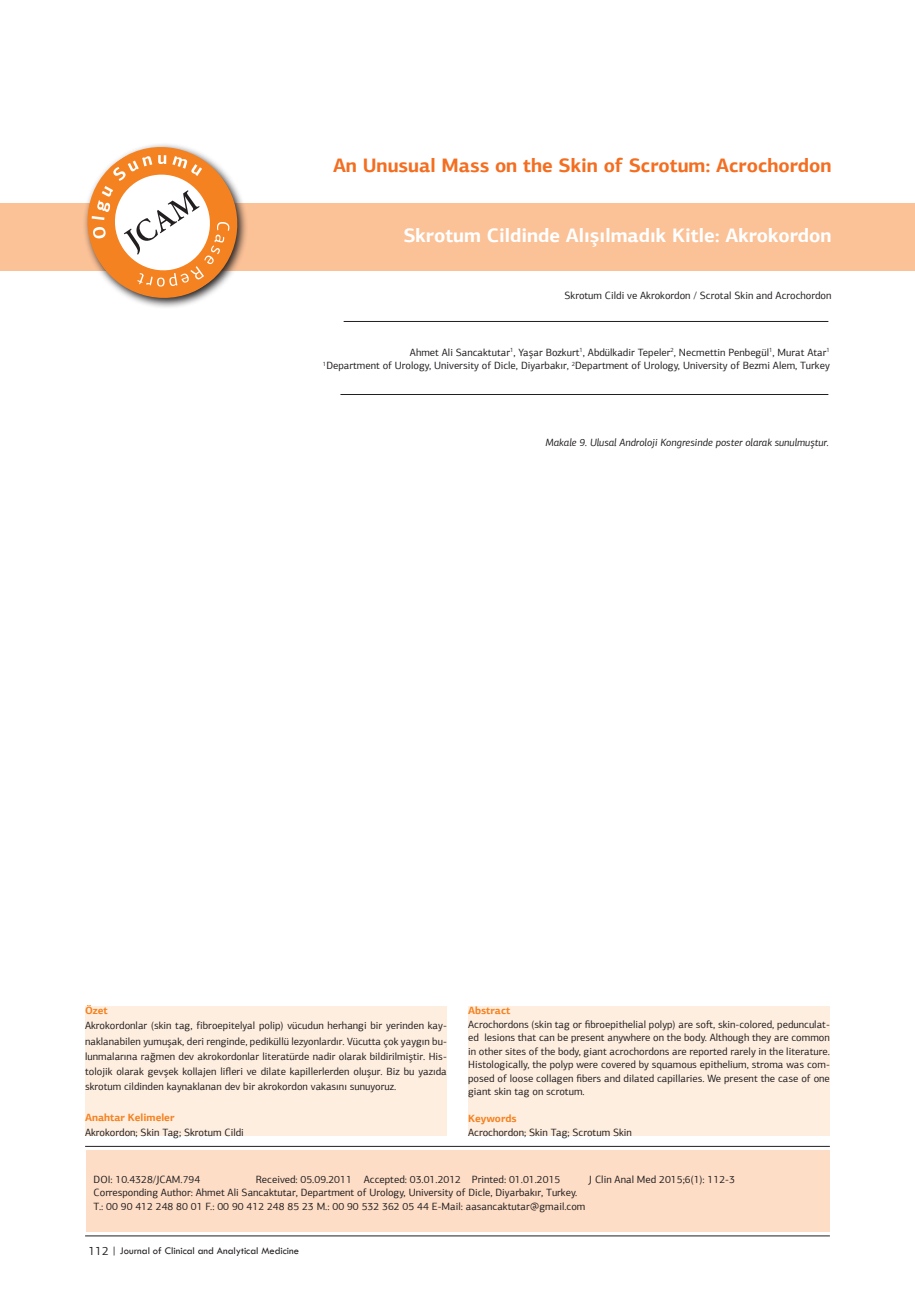
<style>
.page{position:relative;width:915px;height:1306px;background:#fff}
.page>*{position:absolute;margin:0;border:0;box-sizing:border-box;transform-origin:0 0}
.t1{font:700 19.5px "PF Agora Sans Pro";color:#f36e21}
.t2{font:700 19.5px "PF Agora Sans Pro";color:#fff}
.t3{font:10.5px/13.5px "PF Agora Sans Pro";color:#231f20;text-align:justify}
.t4{font:italic 10.5px "PF Agora Sans Pro";color:#231f20}
.t5{font:10.5px "Tw Cen";color:#231f20}
.t6{font:700 10.5px "PF Agora Sans Pro";color:#f58220}
.s1{font-family:"PF Agora Sans Pro";font-size:12px}
</style>
<div class="page">
<div style="left:87px;top:1150px;width:742px;height:82px;background:#fdddc6"></div>
<hr style="left:85px;top:1235px;width:744px;height:1px;background:#231f20">
<div style="left:0;top:203px;width:914px;height:67px;background:#fbc197"></div>
<hr style="left:85px;top:1146px;width:744px;height:1px;background:#231f20">
<hr style="left:343px;top:321px;width:485px;height:1px;background:#231f20">
<hr style="left:340px;top:394px;width:488px;height:1px;background:#231f20">
<svg style="left:58px;top:144px;width:208px;height:164px"></svg>
<div style="left:85px;top:1006px;width:361px;height:129px;background:#feeee0"></div>
<div style="left:468px;top:1006px;width:361px;height:129px;background:#feeee0"></div>
<p class="t1" style="left:333px;top:152px;width:500px">An Unusual Mass on the Skin of Scrotum: Acrochordon</p>
<p class="t2" style="left:403px;top:223px;width:429px">Skrotum Cildinde Alışılmadık Kitle: Akrokordon</p>
<p class="t3" style="left:564px;top:289px;width:268px">Skrotum Cildi ve Akrokordon / Scrotal Skin and Acrochordon</p>
<p class="t3" style="left:410px;top:345px;width:421px">Ahmet Ali Sancaktutar<sup>1</sup>, Yaşar Bozkurt<sup>1</sup>, Abdülkadir Tepeler<sup>2</sup>, Necmettin Penbegül<sup>1</sup>, Murat Atar<sup>1</sup></p>
<p class="t3" style="left:323px;top:359px;width:508px"><sup>1</sup>Department of Urology, University of Dicle, Diyarbakır, <sup>2</sup>Department of Urology, University of Bezmi Alem, Turkey</p>
<p class="t4" style="left:545px;top:436px;width:285px">Makale 9. Ulusal Androloji Kongresinde poster olarak sunulmuştur.</p>
<p class="t6" style="left:85px;top:1004px;width:24px">Özet</p>
<p class="t3" style="left:85px;top:1018px;width:363px;line-height:15.1px">Akrokordonlar (skin tag, fibroepitelyal polip) vücudun herhangi bir yerinden kay&shy;naklanabilen yumuşak, deri renginde, pediküllü lezyonlardır. Vücutta çok yaygın bu&shy;lunmalarına rağmen dev akrokordonlar literatürde nadir olarak bildirilmiştir. His&shy;tolojik olarak gevşek kollajen lifleri ve dilate kapillerlerden oluşur. Biz bu yazıda skrotum cildinden kaynaklanan dev bir akrokordon vakasını sunuyoruz.</p>
<p class="t6" style="left:85px;top:1110px;width:91px">Anahtar Kelimeler</p>
<p class="t3" style="left:85px;top:1125px;width:160px">Akrokordon; Skin Tag; Skrotum Cildi</p>
<p class="t6" style="left:468px;top:1004px;width:44px">Abstract</p>
<p class="t3" style="left:468px;top:1017px;width:363px">Acrochordons (skin tag or fibroepithelial polyp) are soft, skin-colored, pedunculat&shy;ed lesions that can be present anywhere on the body. Although they are common in other sites of the body, giant acrochordons are reported rarely in the literature.<br>Histologically, the polyp were covered by squamous epithelium, stroma was com&shy;posed of loose collagen fibers and dilated capillaries. We present the case of one giant skin tag on scrotum.</p>
<p class="t6" style="left:468px;top:1112px;width:50px">Keywords</p>
<p class="t3" style="left:468px;top:1125px;width:165px">Acrochordon; Skin Tag; Scrotum Skin</p>
<p class="t3" style="left:94px;top:1172px;width:108px">DOI: 10.4328/JCAM.794</p>
<p class="t3" style="left:256px;top:1172px;width:306px">Received: 05.09.2011 Accepted: 03.01.2012 Printed: 01.01.2015</p>
<p class="t3" style="left:588px;top:1172px;width:147px">J Clin Anal Med 2015;6(1): 112-3</p>
<p class="t3" style="left:94px;top:1185px;width:485px">Corresponding Author: Ahmet Ali Sancaktutar, Department of Urology, University of Dicle, Diyarbakır, Turkey.</p>
<p class="t3" style="left:94px;top:1199px;width:493px">T.: 00 90 412 248 80 01 F.: 00 90 412 248 85 23 M.: 00 90 532 362 05 44 E-Mail: aasancaktutar@gmail.com</p>
<p class="t5" style="left:89px;top:1243px;width:212px"><span class="s1">112</span> | Journal of Clinical and Analytical Medicine</p>
</div>
